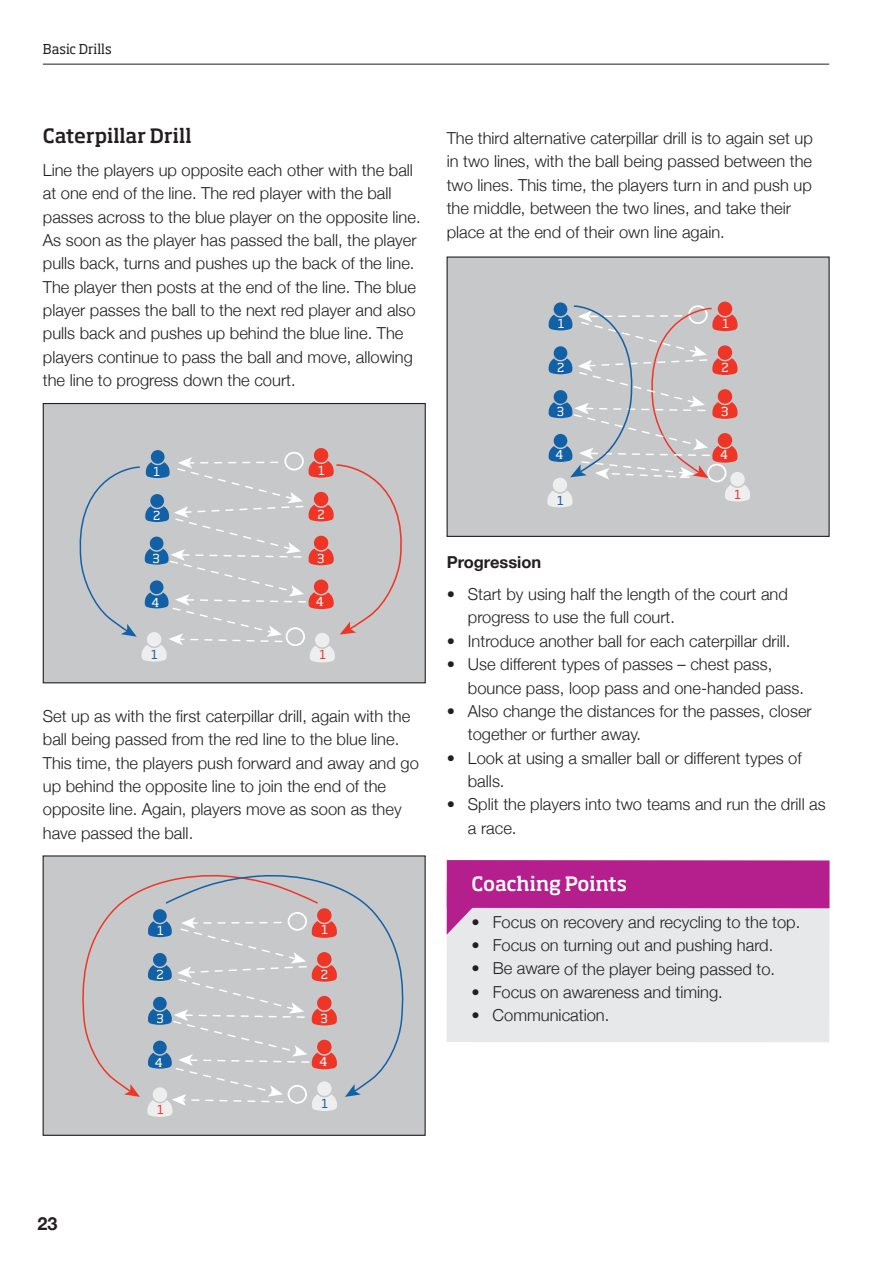
<style>
.page{position:relative;width:893px;height:1263px;background:#fff}
.page>*{position:absolute;margin:0;border:0;box-sizing:border-box;transform-origin:0 0}
.t1{font:500 19.5px "Soho Std";color:#231f20}
.t2{font:500 19.5px "Soho Std";letter-spacing:-.01em;color:#fff}
.t3{font:700 18px "Helvetica Neue";color:#231f20}
.t4{font:300 16.5px/23.4px "Helvetica Neue";color:#231f20}
.t5{font:700 16.5px "Helvetica Neue";color:#231f20}
.t6{font:13.5px "Soho Std";color:#231f20}
.t7{font:12.15px "Soho Std";color:#fff}
.t8{font:12.15px "Soho Std";color:#1260a5}
.t9{font:12.15px "Soho Std";color:#ee3526}
</style>
<div class="page">
<hr style="left:43px;top:64px;width:786px;height:1px;background:#231f20">
<div style="left:447px;top:257px;width:382px;height:279px;background:#c7c8ca"></div>
<div style="left:447px;top:257px;width:383px;height:280px;border:1px solid #231f20"></div>
<svg style="left:547px;top:302px;width:203px;height:205px"></svg>
<div style="left:447px;top:935px;width:382px;height:107px;background:#e7e8e9"></div>
<svg style="left:447px;top:860px;width:382px;height:75px;background:#c564ad"></svg>
<div style="left:43px;top:856px;width:382px;height:279px;background:#c7c8ca"></div>
<div style="left:43px;top:855px;width:383px;height:281px;border:1px solid #231f20"></div>
<svg style="left:82px;top:881px;width:82px;height:207px"></svg>
<svg style="left:124px;top:1084px;width:16px;height:13px"></svg>
<svg style="left:164px;top:875px;width:240px;height:213px"></svg>
<svg style="left:345px;top:1084px;width:16px;height:13px"></svg>
<svg style="left:147px;top:908px;width:190px;height:209px"></svg>
<div style="left:43px;top:403px;width:382px;height:280px;background:#c7c8ca"></div>
<div style="left:43px;top:403px;width:383px;height:280px;border:1px solid #231f20"></div>
<svg style="left:79px;top:448px;width:323px;height:214px"></svg>
<p class="t6" style="left:43px;top:43px;width:70px">Basic Drills</p>
<p class="t1" style="left:43px;top:128px;width:150px">Caterpillar Drill</p>
<p class="t4" style="left:43px;top:158px;width:379px">Line the players up opposite each other with the ball at one end of the line. The red player with the ball passes across to the blue player on the opposite line.<br>As soon as the player has passed the ball, the player pulls back, turns and pushes up the back of the line.<br>The player then posts at the end of the line. The blue player passes the ball to the next red player and also pulls back and pushes up behind the blue line. The players continue to pass the ball and move, allowing the line to progress down the court.</p>
<p class="t7" style="left:154px;top:466px;width:8px">1</p>
<p class="t7" style="left:153px;top:510px;width:9px">2</p>
<p class="t7" style="left:152px;top:554px;width:9px">3</p>
<p class="t7" style="left:151px;top:597px;width:9px">4</p>
<p class="t7" style="left:318px;top:466px;width:8px">1</p>
<p class="t7" style="left:317px;top:510px;width:9px">2</p>
<p class="t7" style="left:317px;top:553px;width:9px">3</p>
<p class="t7" style="left:316px;top:597px;width:9px">4</p>
<p class="t8" style="left:151px;top:649px;width:8px">1</p>
<p class="t9" style="left:319px;top:650px;width:8px">1</p>
<p class="t4" style="left:43px;top:704px;width:377px">Set up as with the first caterpillar drill, again with the ball being passed from the red line to the blue line.<br>This time, the players push forward and away and go up behind the opposite line to join the end of the opposite line. Again, players move as soon as they have passed the ball.</p>
<p class="t7" style="left:157px;top:925px;width:8px">1</p>
<p class="t7" style="left:156px;top:969px;width:9px">2</p>
<p class="t7" style="left:156px;top:1013px;width:9px">3</p>
<p class="t7" style="left:155px;top:1057px;width:9px">4</p>
<p class="t9" style="left:157px;top:1105px;width:8px">1</p>
<p class="t7" style="left:322px;top:925px;width:8px">1</p>
<p class="t7" style="left:321px;top:970px;width:9px">2</p>
<p class="t7" style="left:320px;top:1014px;width:9px">3</p>
<p class="t7" style="left:319px;top:1056px;width:9px">4</p>
<p class="t8" style="left:321px;top:1099px;width:8px">1</p>
<p class="t4" style="left:447px;top:126px;width:368px">The third alternative caterpillar drill is to again set up in two lines, with the ball being passed between the two lines. This time, the players turn in and push up the middle, between the two lines, and take their place at the end of their own line again.</p>
<p class="t7" style="left:558px;top:319px;width:8px">1</p>
<p class="t7" style="left:557px;top:363px;width:9px">2</p>
<p class="t7" style="left:557px;top:406px;width:9px">3</p>
<p class="t7" style="left:556px;top:450px;width:9px">4</p>
<p class="t8" style="left:557px;top:495px;width:8px">1</p>
<p class="t7" style="left:722px;top:319px;width:8px">1</p>
<p class="t7" style="left:722px;top:362px;width:9px">2</p>
<p class="t7" style="left:721px;top:406px;width:9px">3</p>
<p class="t7" style="left:720px;top:450px;width:9px">4</p>
<p class="t9" style="left:735px;top:489px;width:8px">1</p>
<p class="t5" style="left:447px;top:552px;width:96px">Progression</p>
<p class="t4" style="left:468px;top:582px;width:322px;text-indent:-21px">• Start by using half the length of the court and progress to use the full court.</p>
<p class="t4" style="left:447px;top:629px;width:345px">• Introduce another ball for each caterpillar drill.</p>
<p class="t4" style="left:468px;top:652px;width:338px;text-indent:-21px">• Use different types of passes – chest pass, bounce pass, loop pass and one-handed pass.</p>
<p class="t4" style="left:468px;top:699px;width:345px;text-indent:-21px">• Also change the distances for the passes, closer together or further away.</p>
<p class="t4" style="left:468px;top:746px;width:335px;text-indent:-21px">• Look at using a smaller ball or different types of balls.</p>
<p class="t4" style="left:468px;top:792px;width:359px;text-indent:-21px">• Split the players into two teams and run the drill as a race.</p>
<p class="t2" style="left:471px;top:876px;width:157px">Coaching Points</p>
<p class="t4" style="left:471px;top:910px;width:330px">• Focus on recovery and recycling to the top.</p>
<p class="t4" style="left:471px;top:933px;width:303px">• Focus on turning out and pushing hard.</p>
<p class="t4" style="left:471px;top:957px;width:305px">• Be aware of the player being passed to.</p>
<p class="t4" style="left:471px;top:980px;width:253px">• Focus on awareness and timing.</p>
<p class="t4" style="left:471px;top:1003px;width:140px">• Communication.</p>
<p class="t3" style="left:37px;top:1213px;width:22px">23</p>
</div>
